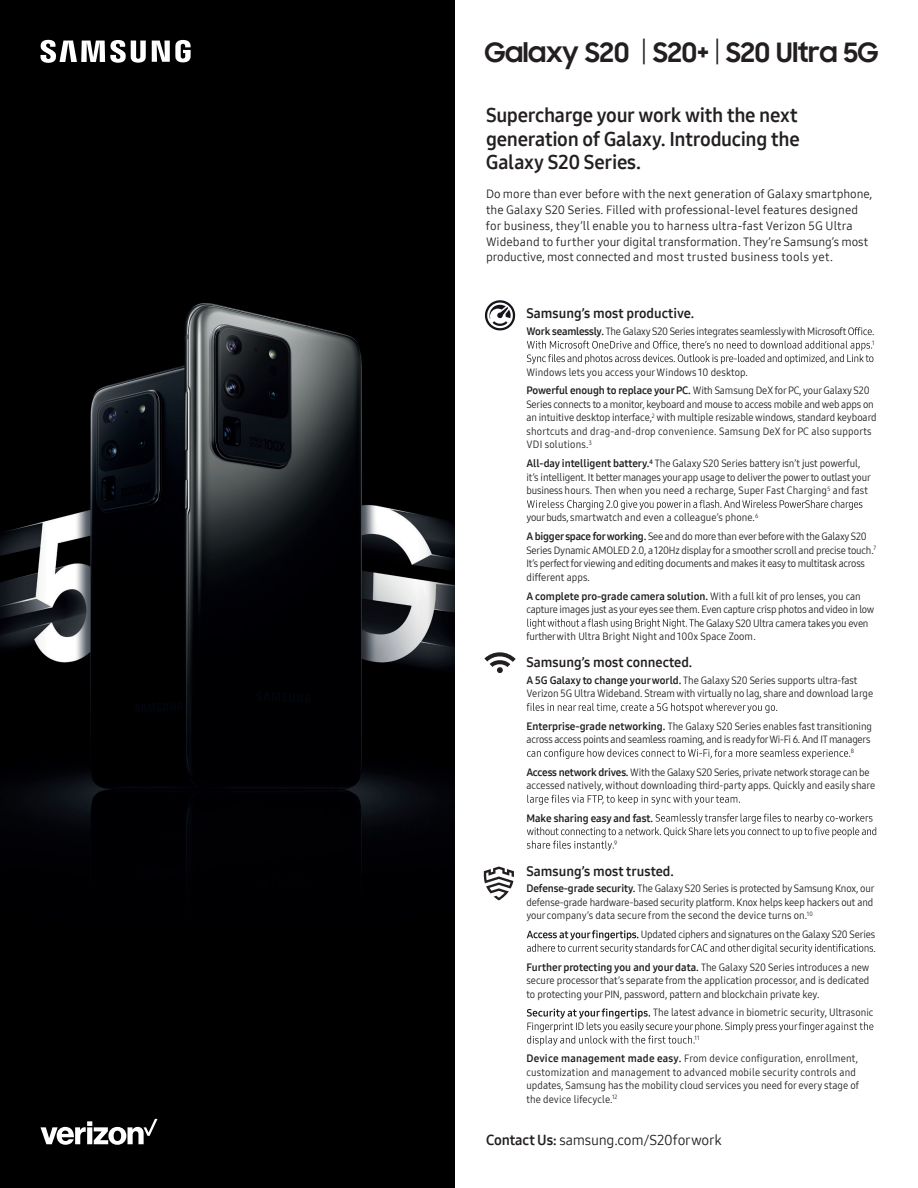
<style>
.page{position:relative;width:918px;height:1188px;background:#fff}
.page>*{position:absolute;margin:0;border:0;box-sizing:border-box;transform-origin:0 0}
.t1{font:700 27px "Samsung Sharp Sans";letter-spacing:-.015em;color:#231f20}
.t2{font:19.5px/23.5px "Samsung One 700";letter-spacing:-.015em;color:#231f20;text-align:justify}
.t3{font:14.25px "Samsung One 400";letter-spacing:-.015em;color:#231f20}
.t4{font:13.5px "Samsung One 700";color:#231f20}
.t5{font:12px/15.8px "Samsung One 400";color:#231f20}
.t6{font:10.5px/13.5px "Samsung One 400 C";letter-spacing:-.005em;color:#231f20}
.t7{font:10.5px "Samsung One 700";color:#231f20}
.t8{font:6.15px "Samsung One 400 C";color:#231f20}
.s1{font-family:"Samsung One 700"}
.s2{font-family:"Samsung One 400 C"}
</style>
<div class="page">
<div style="left:0;top:0;width:454px;height:1188px;background:#000001"></div>
<img style="left:0;top:39px;width:454px;height:829px">
<svg style="left:848px;top:327px;width:26px;height:8px"></svg>
<svg style="left:527px;top:341px;width:346px;height:23px"></svg>
<svg style="left:527px;top:500px;width:335px;height:10px"></svg>
<svg style="left:527px;top:619px;width:172px;height:10px"></svg>
<svg style="left:527px;top:703px;width:250px;height:10px"></svg>
<svg style="left:527px;top:749px;width:323px;height:10px"></svg>
<svg style="left:527px;top:795px;width:213px;height:10px"></svg>
<svg style="left:527px;top:814px;width:349px;height:37px"></svg>
<svg style="left:527px;top:930px;width:346px;height:24px"></svg>
<svg style="left:527px;top:1008px;width:346px;height:38px"></svg>
<svg style="left:41px;top:40px;width:105px;height:23px"></svg>
<svg style="left:152px;top:40px;width:39px;height:22px"></svg>
<svg style="left:484px;top:300px;width:32px;height:31px"></svg>
<svg style="left:484px;top:652px;width:32px;height:21px"></svg>
<svg style="left:484px;top:867px;width:30px;height:33px"></svg>
<svg style="left:40px;top:1119px;width:118px;height:26px"></svg>
<h1 class="t1" style="left:484px;top:32px;width:396px">Galaxy S20<sup>*</sup> <sup>|</sup> S20+ <sup>|</sup> S20 Ultra 5G</h1>
<h2 class="t2" style="left:486px;top:103px;width:315px">Supercharge your work with the next generation of Galaxy. Introducing the Galaxy S20 Series.</h2>
<p class="t5" style="left:486px;top:186px;width:388px">Do more than ever before with the next generation of Galaxy smartphone, the Galaxy S20 Series. Filled with professional-level features designed for business, they’ll enable you to harness ultra-fast Verizon 5G Ultra Wideband to further your digital transformation. They’re Samsung’s most productive, most connected and most trusted business tools yet.</p>
<p class="t4" style="left:526px;top:304px;width:169px">Samsung’s most productive.</p>
<p class="t6" style="left:526px;top:324px;width:321px"><span class="s1">Work seamlessly.</span> The GalaxyS20 Series integrates seamlessly with Microsoft</p>
<p class="t8" style="left:872px;top:339px;width:4px">1</p>
<p class="t6" style="left:527px;top:362px;width:345px;line-height:18.9px">Windows lets you access yourWindows 10 desktop.<br><span class="s1">Powerful enough to replace yourPC.</span> With Samsung DeX forPC, your Galaxy S20</p>
<p class="t6" style="left:527px;top:397px;width:352px">Series connects to a monitor, keyboard and mouse to access mobile andweb apps on an intuitive desktop interface,<sup>2</sup> with multiple resizable windows, standard keyboard shortcuts and drag-and-drop convenience. Samsung DeX for PC also supports VDI solutions.<sup>3</sup></p>
<p class="t6" style="left:526px;top:457px;width:346px"><span class="s1">All-day intelligent battery.</span><sup>4</sup> The Galaxy S20 Series battery isn’t just powerful, it’s intelligent. It bettermanages your app usage to deliverthe power to outlast your business hours. Then when you need a recharge, Super Fast Charging<sup>5</sup> and fast</p>
<p class="t6" style="left:526px;top:508px;width:342px;line-height:18.9px">yourbuds, smartwatch and even a colleague’s phone.<sup>6<br></sup><span class="s1">A bigger space forworking.</span> See and do more than ever beforewith the GalaxyS20</p>
<p class="t6" style="left:526px;top:543px;width:351px">Series Dynamic AMOLED 2.0, a120Hz display for a smoother scroll and precise touch.<sup>7<br></sup>It’s perfect forviewing and editing documents and makes it easy to multitask across different apps.</p>
<p class="t7" style="left:527px;top:589px;width:336px">A complete pro-grade camera solution. <span class="s2">With a full kit of pro lenses, you can</span></p>
<p class="t6" style="left:527px;top:603px;width:349px">capture images just as youreyes see them. Even capture crisp photos andvideo in low</p>
<p class="t6" style="left:699px;top:616px;width:171px">e GalaxyS20 Ultra camera takes you even</p>
<p class="t6" style="left:527px;top:630px;width:231px">furtherwith Ultra Bright Night and 100x Space Zoom.</p>
<p class="t4" style="left:526px;top:653px;width:167px">Samsung’s most connected.</p>
<p class="t6" style="left:526px;top:673px;width:348px"><span class="s1">A 5G Galaxy to change yourworld.</span> The Galaxy S20 Series supports ultra-fast<br>Verizon 5G Ultra Wideband. Stream with virtuallyno lag, share and download large</p>
<p class="t6" style="left:526px;top:719px;width:347px"><span class="s1">Enterprise-grade networking.</span> The Galaxy S20 Series enables fast transitioning across access points and seamless roaming, and is readyforWi-Fi 6. And ITmanagers</p>
<p class="t8" style="left:851px;top:747px;width:5px">8</p>
<p class="t6" style="left:526px;top:765px;width:350px"><span class="s1">Access network drives.</span> With the GalaxyS20 Series, private network storage can be accessed natively, without downloading third-party apps. Quickly and easily share</p>
<p class="t7" style="left:526px;top:811px;width:128px">Make sharing easy and fast.</p>
<p class="t8" style="left:614px;top:839px;width:5px">9</p>
<p class="t4" style="left:526px;top:862px;width:149px">Samsung’s most trusted.</p>
<p class="t6" style="left:526px;top:882px;width:349px;text-align:justify"><span class="s1">Defense-grade security.</span> The Galaxy S20 Series is protected by Samsung Knox, our defense-grade hardware-based security platform. Knox helps keep hackers out and yourcompany’s data secure from the second the device turns on.<sup>10</sup></p>
<p class="t6" style="left:641px;top:928px;width:236px;text-align:right">Updated ciphers and signatures on the Galaxy S20 Series .</p>
<p class="t7" style="left:526px;top:960px;width:345px">Further protecting you and your data. <span class="s2">The Galaxy S20 Series introduces a new</span></p>
<p class="t6" style="left:526px;top:974px;width:344px">secure processorthat’s separate from the application processor, and is dedicated to protecting your PIN, password, pattern and blockchain private key.</p>
<p class="t6" style="left:653px;top:1006px;width:222px">The latest advance in biometric security, Ultrasonic</p>
<p class="t8" style="left:695px;top:1034px;width:6px">11</p>
<p class="t6" style="left:526px;top:1052px;width:334px"><span class="s1">Device management made easy.</span> From device configuration, enrollment, customization and management to advanced mobile security controls and updates, Samsung has the mobility cloud services you need for every stage of the device lifecycle.<sup>12</sup></p>
<h3 class="t3" style="left:486px;top:1130px;width:237px"><span class="s1">Contact Us:</span> samsung.com/S20forwork</h3>
</div>
